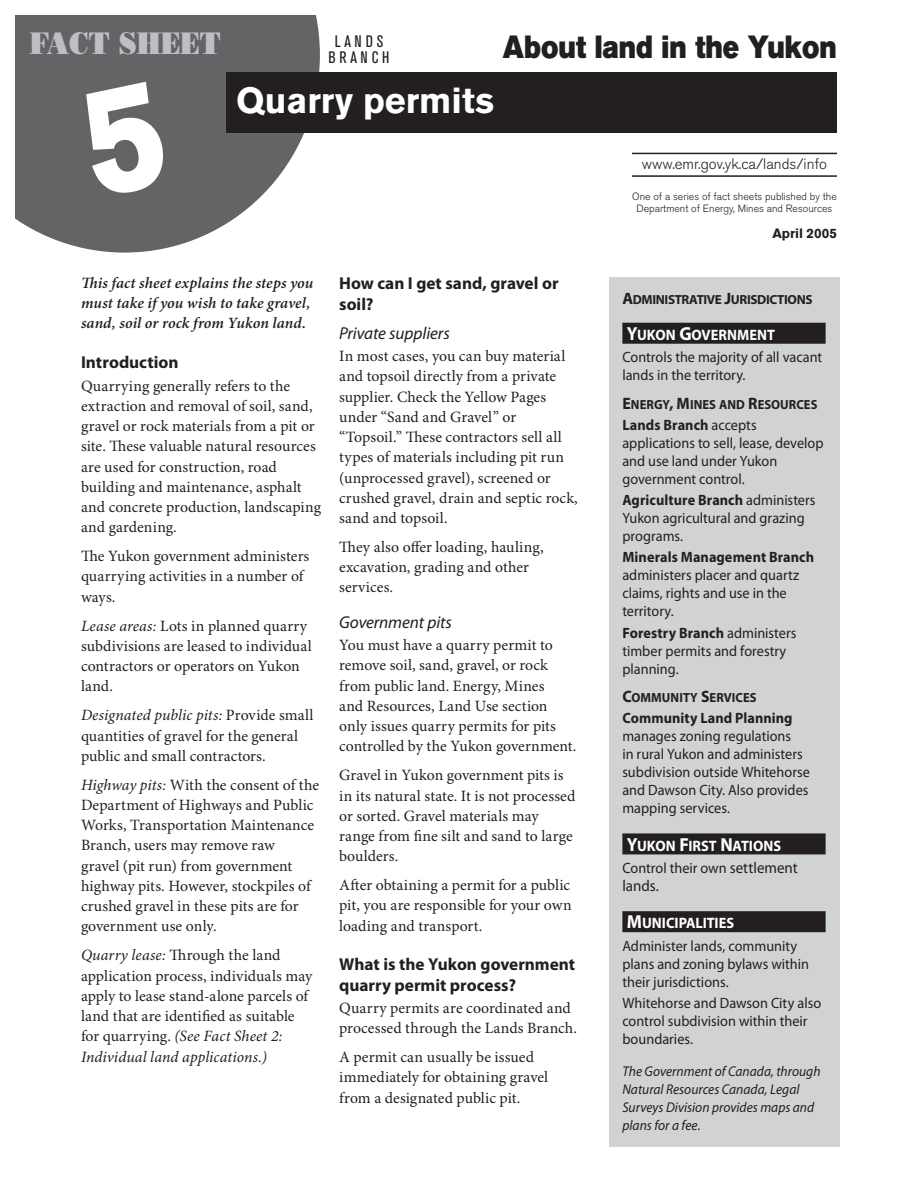
<style>
.page{position:relative;width:918px;height:1188px;background:#fff}
.page>*{position:absolute;margin:0;border:0;box-sizing:border-box;transform-origin:0 0}
.t1{font:700 36px "Akzidenz Grotesk BQ";color:#fff}
.t2{font:31.8px "Akzidenz Grotesk BQ Super";color:#231f20;scale:.85 1}
.t3{font:31.05px "Bodoni Poster";color:#bebfc2;scale:.87 1}
.t4{font:700 17.25px/20.2px "Myriad Pro";color:#231f20}
.t5{font:italic 17.25px "Myriad Pro";letter-spacing:-.005em;color:#231f20}
.t6{font:condensed 16.5px/15.8px "Akzidenz Grotesk BE";letter-spacing:.22em;color:#231f20;text-align:center}
.t7{font:15.75px/20.2px "Minion Pro";color:#231f20}
.t8{font:italic 600 15.75px/20.2px "Minion Pro";letter-spacing:.005em;color:#231f20}
.t9{font:15.75px "Myriad Pro";color:#231f20;scale:.95 1}
.t10{font:700 15.15px "Myriad Pro";color:#fff;scale:.95 1}
.t11{font:15px/18px "Myriad Pro";color:#231f20;scale:.95 1}
.t12{font:700 15px "Myriad Pro";letter-spacing:.005em;color:#231f20;scale:.95 1}
.t13{font:300 15px "Akzidenz Grotesk BE";color:#231f20}
.t14{font:italic 14.1px/18px "Myriad Pro";color:#231f20;scale:.95 1}
.t15{font:700 13.5px "Akzidenz Grotesk BQ";color:#231f20}
.t16{font:700 13.2px "Myriad Pro";letter-spacing:-.005em;color:#231f20;scale:.95 1}
.t17{font:700 13.2px "Myriad Pro";letter-spacing:-.025em;color:#231f20}
.t18{font:300 10.5px/12.6px "Akzidenz Grotesk BE";color:#231f20;text-align:center}
.s1{font-style:italic}
.s2{font-size:16.5px}
.s3{font-size:18.9px}
.s4{font-weight:700}
.s5{font-size:15.75px}
</style>
<div class="page">
<svg style="left:16px;top:16px;width:304px;height:237px;fill:#646467"></svg>
<div style="left:609px;top:278px;width:230px;height:869px;background:#d1d2d4"></div>
<div style="left:622px;top:323px;width:204px;height:21px;background:#231f20"></div>
<div style="left:622px;top:833px;width:204px;height:21px;background:#231f20"></div>
<div style="left:622px;top:911px;width:204px;height:21px;background:#231f20"></div>
<hr style="left:632px;top:153px;width:205px;height:1px;background:#231f20">
<hr style="left:632px;top:175px;width:205px;height:2px;background:#231f20">
<div style="left:226px;top:72px;width:610px;height:61px;background:#231f20"></div>
<div style="left:77px;top:80px;width:93px;height:119px;background:#646467"></div>
<h3 class="t3" style="left:30px;top:24px;width:221px">FACT SHEET</h3>
<h2 class="t2" style="left:503px;top:28px;width:395px">About land in the Yukon</h2>
<p class="t6" style="left:329px;top:34px;width:63px">LANDS<br>BRANCH</p>
<h1 class="t1" style="left:236px;top:79px;width:259px">Quarry permits</h1>
<p class="t8" style="left:81px;top:273px;width:234px">This fact sheet explains the steps you must take if you wish to take gravel, sand, soil or rock from Yukon land.</p>
<p class="t4" style="left:81px;top:352px;width:99px">Introduction</p>
<p class="t7" style="left:81px;top:376px;width:242px">Quarrying generally refers to the extraction and removal of soil, sand, gravel or rock materials from a pit or site. These valuable natural resources are used for construction, road building and maintenance, asphalt and concrete production, landscaping and gardening.</p>
<p class="t7" style="left:81px;top:547px;width:230px">The Yukon government administers quarrying activities in a number of ways.</p>
<p class="t7" style="left:81px;top:616px;width:232px"><span class="s1">Lease areas:</span> Lots in planned quarry subdivisions are leased to individual contractors or operators on Yukon land.</p>
<p class="t7" style="left:81px;top:706px;width:234px"><span class="s1">Designated public pits:</span> Provide small quantities of gravel for the general public and small contractors.</p>
<p class="t7" style="left:81px;top:775px;width:240px"><span class="s1">Highway pits:</span> With the consent of the<br>Department of Highways and Public<br>Works, Transportation Maintenance<br>Branch, users may remove raw<br>gravel (pit run) from government highway pits. However, stockpiles of crushed gravel in these pits are for government use only.</p>
<p class="t7" style="left:81px;top:946px;width:233px"><span class="s1">Quarry lease:</span> Through the land application process, individuals may apply to lease stand-alone parcels of land that are identified as suitable for quarrying. <span class="s1">(See Fact Sheet 2:<br>Individual land applications.)</span></p>
<p class="t4" style="left:339px;top:274px;width:221px">How can I get sand, gravel or soil?</p>
<p class="t5" style="left:339px;top:324px;width:112px">Private suppliers</p>
<p class="t7" style="left:339px;top:346px;width:240px">In most cases, you can buy material and topsoil directly from a private supplier. Check the Yellow Pages under “Sand and Gravel” or “Topsoil.” These contractors sell all types of materials including pit run (unprocessed gravel), screened or crushed gravel, drain and septic rock, sand and topsoil.</p>
<p class="t7" style="left:339px;top:537px;width:206px">They also offer loading, hauling, excavation, grading and other services.</p>
<p class="t5" style="left:339px;top:613px;width:114px">Government pits</p>
<p class="t7" style="left:339px;top:636px;width:239px">You must have a quarry permit to remove soil, sand, gravel, or rock from public land. Energy, Mines<br>and Resources, Land Use section only issues quarry permits for pits controlled by the Yukon government.</p>
<p class="t7" style="left:339px;top:766px;width:238px">Gravel in Yukon government pits is in its natural state. It is not processed or sorted. Gravel materials may range from fine silt and sand to large boulders.</p>
<p class="t7" style="left:339px;top:876px;width:234px;text-align:justify">After obtaining a permit for a public pit, you are responsible for your own loading and transport.</p>
<p class="t4" style="left:339px;top:955px;width:238px">What is the Yukon government quarry permit process?</p>
<p class="t7" style="left:339px;top:999px;width:239px">Quarry permits are coordinated and processed through the Lands Branch.</p>
<p class="t7" style="left:339px;top:1048px;width:211px">A permit can usually be issued immediately for obtaining gravel from a designated public pit.</p>
<p class="t13" style="left:642px;top:155px;width:187px">www.emr.gov.yk.ca/lands/info</p>
<p class="t18" style="left:632px;top:190px;width:206px">One of a series of fact sheets published by the<br>Department of Energy, Mines and Resources</p>
<p class="t15" style="left:772px;top:226px;width:66px">April 2005</p>
<p class="t17" style="left:622px;top:292px;width:192px"><span class="s2">A</span>DMINISTRATIVE <span class="s2">J</span>URISDICTIONS</p>
<p class="t10" style="left:627px;top:326px;width:157px"><span class="s3">Y</span>UKON <span class="s3">G</span>OVERNMENT</p>
<p class="t11" style="left:622px;top:349px;width:212px">Controls the majority of all vacant lands in the territory.</p>
<p class="t16" style="left:622px;top:397px;width:207px"><span class="s2">E</span>NERGY<span class="s2">, M</span>INES AND <span class="s2">R</span>ESOURCES</p>
<p class="t11" style="left:622px;top:416px;width:213px"><span class="s4">Lands Branch</span> accepts applications to sell, lease, develop and use land under Yukon government control.</p>
<p class="t11" style="left:622px;top:491px;width:205px"><span class="s4">Agriculture Branch</span> administers<br>Yukon agricultural and grazing programs.</p>
<p class="t12" style="left:622px;top:549px;width:203px">Minerals Management Branch</p>
<p class="t11" style="left:622px;top:567px;width:188px">administers placer and quartz claims, rights and use in the territory.</p>
<p class="t11" style="left:622px;top:624px;width:185px"><span class="s4">Forestry Branch</span> administers timber permits and forestry planning.</p>
<p class="t16" style="left:622px;top:690px;width:143px"><span class="s2">C</span>OMMUNITY <span class="s2">S</span>ERVICES</p>
<p class="t12" style="left:622px;top:710px;width:181px">Community Land Planning</p>
<p class="t11" style="left:622px;top:728px;width:199px">manages zoning regulations<br>in rural Yukon and administers subdivision outside Whitehorse and Dawson City. Also provides mapping services.</p>
<p class="t10" style="left:627px;top:837px;width:164px"><span class="s3">Y</span>UKON <span class="s3">F</span>IRST <span class="s3">N</span>ATIONS</p>
<p class="t11" style="left:622px;top:859px;width:186px">Control their own <span class="s5">settlement</span></p>
<p class="t9" style="left:622px;top:877px;width:40px">lands.</p>
<p class="t10" style="left:627px;top:915px;width:114px"><span class="s3">M</span>UNICIPALITIES</p>
<p class="t11" style="left:622px;top:937px;width:198px">Administer lands, community plans and zoning bylaws within their jurisdictions.</p>
<p class="t11" style="left:622px;top:994px;width:211px">Whitehorse and Dawson City also control subdivision within their boundaries.</p>
<p class="t14" style="left:622px;top:1063px;width:210px">The Government of Canada, through<br>Natural Resources Canada, Legal<br>Surveys Division provides maps and plans for a fee.</p>
</div>
